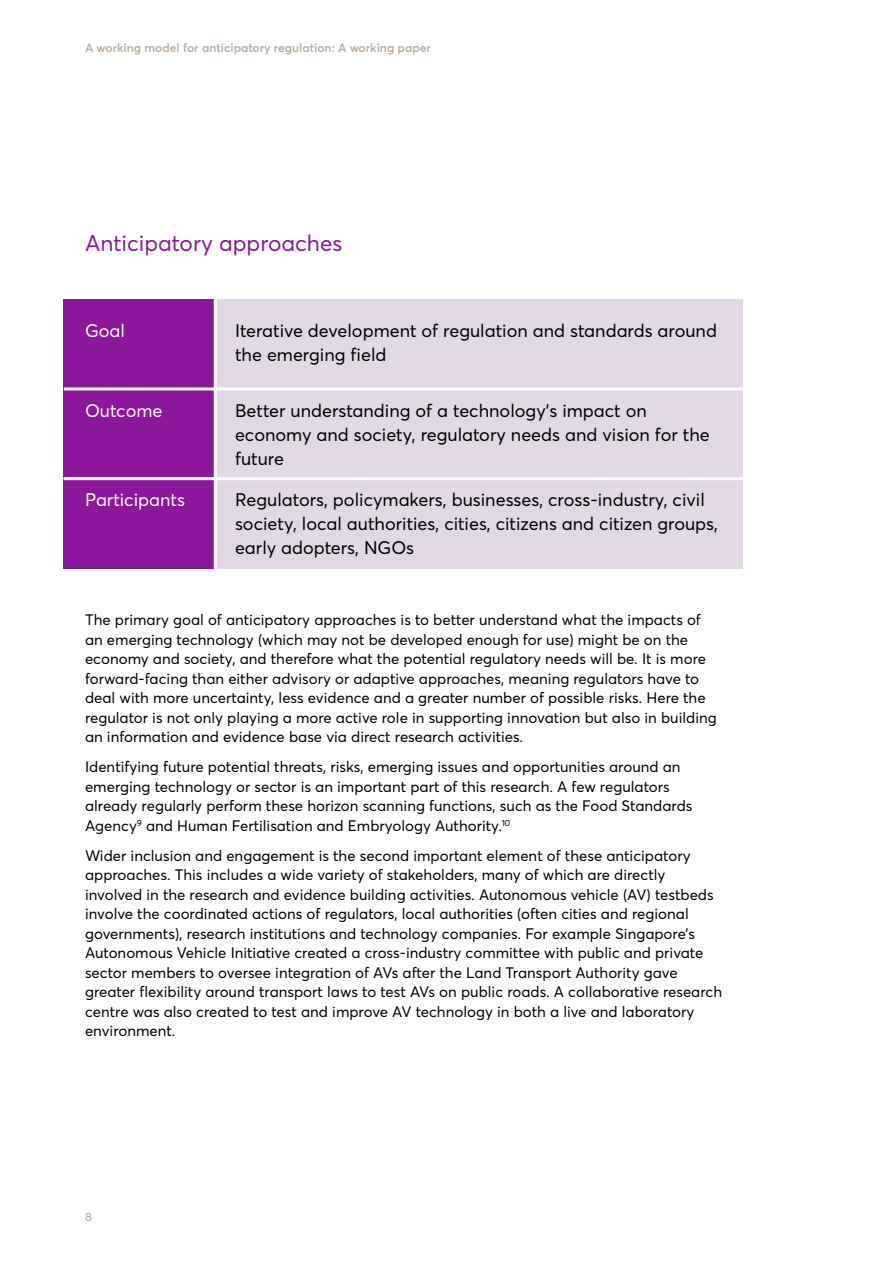
<style>
.page{position:relative;width:893px;height:1263px;background:#fff}
.page>*{position:absolute;margin:0;border:0;box-sizing:border-box;transform-origin:0 0}
.t1{font:22.5px "Averta";color:#8b189b}
.t2{font:18px/24px "Averta";color:#000}
.t3{font:18px "Averta";color:#fff}
.t4{font:15px/19.5px "Averta";color:#000}
.t5{font:600 12px "Averta";color:#b8a999}
.t6{font:12px "Averta";color:#b8a999}
</style>
<div class="page">
<div style="left:64px;top:299px;width:152px;height:90px;background:#8b189b"></div>
<div style="left:64px;top:388px;width:152px;height:90px;background:#8b189b"></div>
<div style="left:64px;top:479px;width:152px;height:90px;background:#8b189b"></div>
<div style="left:216px;top:299px;width:526px;height:90px;background:#e2d7e5"></div>
<div style="left:216px;top:388px;width:526px;height:90px;background:#e2d7e5"></div>
<div style="left:216px;top:479px;width:526px;height:90px;background:#e2d7e5"></div>
<hr style="left:64px;top:387px;width:680px;height:3px;background:#fff">
<hr style="left:64px;top:477px;width:680px;height:3px;background:#fff">
<hr style="left:214px;top:298px;width:3px;height:275px;background:#fff">
<p class="t5" style="left:85px;top:40px;width:347px">A working model for anticipatory regulation: A working paper</p>
<h1 class="t1" style="left:85px;top:229px;width:259px">Anticipatory approaches</h1>
<p class="t3" style="left:85px;top:319px;width:41px">Goal</p>
<p class="t2" style="left:235px;top:318px;width:483px">Iterative development of regulation and standards around the emerging field</p>
<p class="t3" style="left:85px;top:399px;width:79px">Outcome</p>
<p class="t2" style="left:235px;top:398px;width:476px">Better understanding of a technology’s impact on economy and society, regulatory needs and vision for the future</p>
<p class="t3" style="left:85px;top:488px;width:102px">Participants</p>
<p class="t2" style="left:235px;top:487px;width:485px">Regulators, policymakers, businesses, cross-industry, civil society, local authorities, cities, citizens and citizen groups, early adopters, NGOs</p>
<p class="t4" style="left:85px;top:610px;width:633px">The primary goal of anticipatory approaches is to better understand what the impacts of an emerging technology (which may not be developed enough for use) might be on the economy and society, and therefore what the potential regulatory needs will be. It is more forward-facing than either advisory or adaptive approaches, meaning regulators have to deal with more uncertainty, less evidence and a greater number of possible risks. Here the regulator is not only playing a more active role in supporting innovation but also in building an information and evidence base via direct research activities.</p>
<p class="t4" style="left:85px;top:757px;width:609px">Identifying future potential threats, risks, emerging issues and opportunities around an emerging technology or sector is an important part of this research. A few regulators already regularly perform these horizon scanning functions, such as the Food Standards Agency<sup>9</sup> and Human Fertilisation and Embryology Authority.<sup>10</sup></p>
<p class="t4" style="left:85px;top:846px;width:639px">Wider inclusion and engagement is the second important element of these anticipatory approaches. This includes a wide variety of stakeholders, many of which are directly involved in the research and evidence building activities. Autonomous vehicle (AV) testbeds involve the coordinated actions of regulators, local authorities (often cities and regional governments), research institutions and technology companies. For example Singapore’s Autonomous Vehicle Initiative created a cross-industry committee with public and private sector members to oversee integration of AVs after the Land Transport Authority gave greater flexibility around transport laws to test AVs on public roads. A collaborative research centre was also created to test and improve AV technology in both a live and laboratory environment.</p>
<p class="t6" style="left:85px;top:1209px;width:8px">8</p>
</div>
